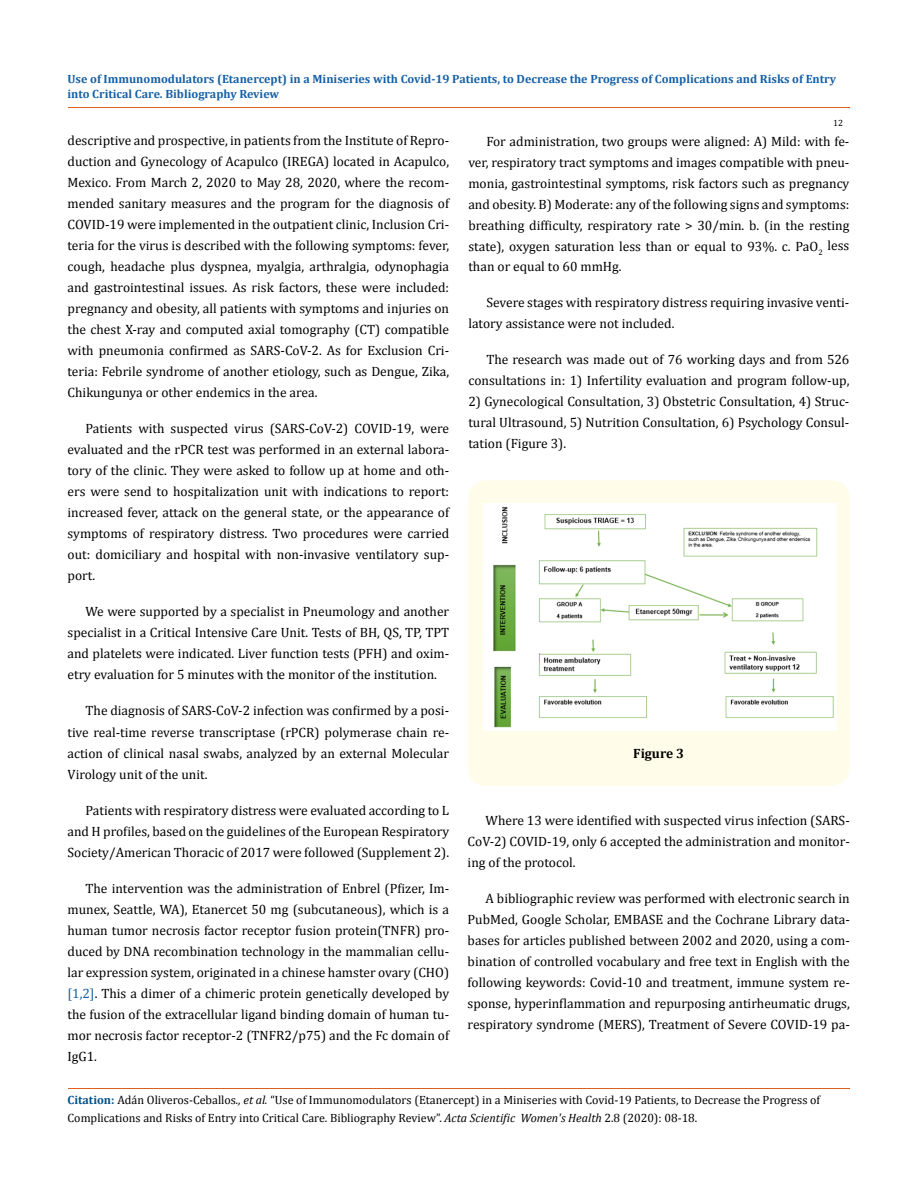
<style>
.page{position:relative;width:917px;height:1188px;background:#fff}
.page>*{position:absolute;margin:0;border:0;box-sizing:border-box;transform-origin:0 0}
.t1{font:13.5px/21px "Cambria";color:#000;text-align:justify}
.t2{font:700 13.5px "Cambria";color:#000}
.t3{font:12px/18px "Cambria";color:#000}
.t4{font:700 12px/15px "Cambria";color:#1560a6}
.t5{font:9px "Cambria";color:#000}
.s1{color:#1560a6}
.s2{font-weight:700;color:#035089}
.s3{font-style:italic}
</style>
<div class="page">
<div style="left:468px;top:480px;width:381px;height:306px;background:#fffde9;border-radius:18px"></div>
<img style="left:483px;top:503px;width:353px;height:227px">
<hr style="left:68px;top:108px;width:781px;height:1px;background:#e05d1a">
<hr style="left:68px;top:1088px;width:781px;height:1px;background:#e05d1a">
<p class="t4" style="left:68px;top:71px;width:770px">Use of Immunomodulators (Etanercept) in a Miniseries with Covid-19 Patients, to Decrease the Progress of Complications and Risks of Entry into Critical Care. Bibliography Review</p>
<p class="t1" style="left:68px;top:130px;width:383px">descriptive and prospective, in patients from the Institute of Repro&shy;duction and Gynecology of Acapulco (IREGA) located in Acapulco, Mexico. From March 2, 2020 to May 28, 2020, where the recom&shy;mended sanitary measures and the program for the diagnosis of COVID-19 were implemented in the outpatient clinic, Inclusion Cri&shy;teria for the virus is described with the following symptoms: fever, cough, headache plus dyspnea, myalgia, arthralgia, odynophagia and gastrointestinal issues. As risk factors, these were included: pregnancy and obesity, all patients with symptoms and injuries on the chest X-ray and computed axial tomography (CT) compatible with pneumonia confirmed as SARS-CoV-2. As for Exclusion Cri&shy;teria: Febrile syndrome of another etiology, such as Dengue, Zika, Chikungunya or other endemics in the area.</p>
<p class="t1" style="left:68px;top:418px;width:383px;text-indent:18px">Patients with suspected virus (SARS-CoV-2) COVID-19, were evaluated and the rPCR test was performed in an external labora&shy;tory of the clinic. They were asked to follow up at home and oth&shy;ers were send to hospitalization unit with indications to report: increased fever, attack on the general state, or the appearance of symptoms of respiratory distress. Two procedures were carried out: domiciliary and hospital with non-invasive ventilatory sup&shy;port.</p>
<p class="t1" style="left:68px;top:601px;width:383px;text-indent:18px">We were supported by a specialist in Pneumology and another specialist in a Critical Intensive Care Unit. Tests of BH, QS, TP, TPT and platelets were indicated. Liver function tests (PFH) and oxim&shy;etry evaluation for 5 minutes with the monitor of the institution.</p>
<p class="t1" style="left:67px;top:700px;width:383px;text-indent:18px">The diagnosis of SARS-CoV-2 infection was confirmed by a posi&shy;tive real-time reverse transcriptase (rPCR) polymerase chain re&shy;action of clinical nasal swabs, analyzed by an external Molecular Virology unit of the unit.</p>
<p class="t1" style="left:67px;top:799px;width:383px;text-indent:18px">Patients with respiratory distress were evaluated according to L and H profiles, based on the guidelines of the European Respiratory Society/American Thoracic of 2017 were followed (Supplement 2).</p>
<p class="t1" style="left:67px;top:877px;width:383px;text-indent:18px">The intervention was the administration of Enbrel (Pfizer, Im&shy;munex, Seattle, WA), Etanercet 50 mg (subcutaneous), which is a human tumor necrosis factor receptor fusion protein(TNFR) pro&shy;duced by DNA recombination technology in the mammalian cellu&shy;lar expression system, originated in a chinese hamster ovary (CHO) <span class="s1">[1,2]</span>. This a dimer of a chimeric protein genetically developed by the fusion of the extracellular ligand binding domain of human tu&shy;mor necrosis factor receptor-2 (TNFR2/p75) and the Fc domain of IgG1.</p>
<p class="t5" style="left:833px;top:118px;width:11px">12</p>
<p class="t1" style="left:468px;top:130px;width:382px;text-indent:18px">For administration, two groups were aligned: A) Mild: with fe&shy;ver, respiratory tract symptoms and images compatible with pneu&shy;monia, gastrointestinal symptoms, risk factors such as pregnancy and obesity. B) Moderate: any of the following signs and symptoms: breathing difficulty, respiratory rate &gt; 30/min. b. (in the resting state), oxygen saturation less than or equal to 93%. c. PaO<sub>2</sub> less than or equal to 60 mmHg.</p>
<p class="t1" style="left:468px;top:292px;width:382px;text-indent:18px">Severe stages with respiratory distress requiring invasive venti&shy;latory assistance were not included.</p>
<p class="t1" style="left:468px;top:349px;width:382px;text-align:right">The research was made out of 76 working days and from 526 consultations in: 1) Infertility evaluation and program follow-up,</p>
<p class="t1" style="left:468px;top:391px;width:382px">2) Gynecological Consultation, 3) Obstetric Consultation, 4) Struc&shy;tural Ultrasound, 5) Nutrition Consultation, 6) Psychology Consul&shy;tation (Figure 3).</p>
<p class="t2" style="left:633px;top:743px;width:52px">Figure 3</p>
<p class="t1" style="left:467px;top:810px;width:384px;text-indent:18px">Where 13 were identified with suspected virus infection (SARS-CoV-2) COVID-19, only 6 accepted the administration and monitor&shy;ing of the protocol.</p>
<p class="t1" style="left:467px;top:888px;width:384px;text-indent:18px">A bibliographic review was performed with electronic search in PubMed, Google Scholar, EMBASE and the Cochrane Library data&shy;bases for articles published between 2002 and 2020, using a com&shy;bination of controlled vocabulary and free text in English with the following keywords: Covid-10 and treatment, immune system re&shy;sponse, hyperinflammation and repurposing antirheumatic drugs, respiratory syndrome (MERS), Treatment of Severe COVID-19 pa-</p>
<p class="t3" style="left:68px;top:1090px;width:754px"><span class="s2">Citation:</span> Adán Oliveros-Ceballos<span class="s3">., et al.</span> “Use of Immunomodulators (Etanercept) in a Miniseries with Covid-19 Patients, to Decrease the Progress of<br>Complications and Risks of Entry into Critical Care. Bibliography Review”. <span class="s3">Acta Scientific Women's Health</span> 2.8 (2020): 08-18.</p>
</div>
